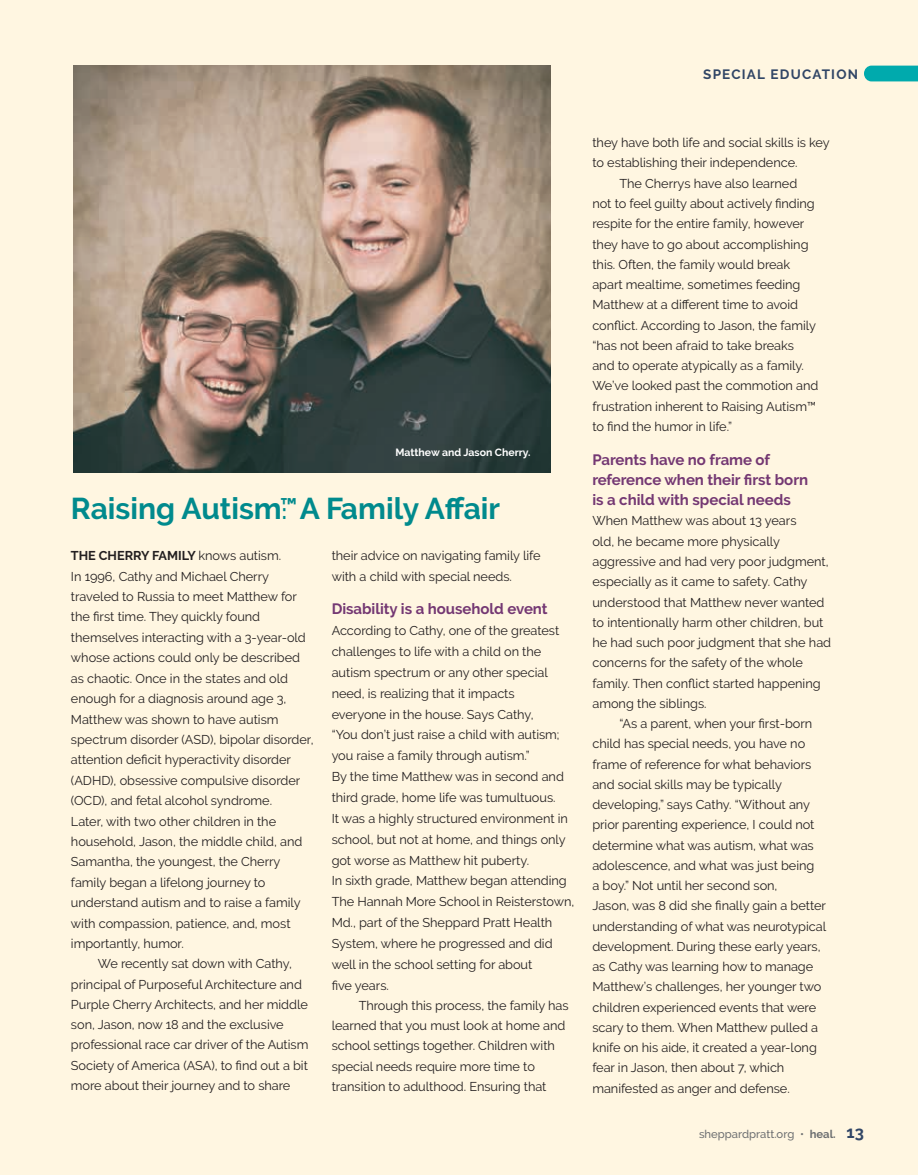
<style>
.page{position:relative;width:918px;height:1175px;background:#fff}
.page>*{position:absolute;margin:0;border:0;box-sizing:border-box;transform-origin:0 0}
.t1{font:700 30px "Raleway";color:#008a8d}
.t2{font:700 15px/20.2px "Raleway";letter-spacing:-.005em;color:#743873}
.t3{font:700 13.5px "Raleway";letter-spacing:.09em;color:#314666}
.t4{font:12.75px/20.2px "Raleway";letter-spacing:-.005em;color:#231f20}
.t5{font:700 12.75px "Raleway";letter-spacing:-.005em;color:#231f20}
.t6{font:500 11.25px "Raleway";color:#6d6f71}
.t7{font:700 10.5px "Raleway";color:#fff}
.s1{font-size:21px}
.s2{font-weight:400}
.s3{font-weight:700}
.s4{font-weight:700;font-size:16.5px;color:#314666}
</style>
<div class="page">
<div style="left:0;top:0;width:918px;height:1174px;background:#fff6e1"></div>
<svg style="left:864px;top:66px;width:54px;height:15px"></svg>
<img style="left:73px;top:66px;width:477px;height:406px">
<p class="t3" style="left:703px;top:66px;width:156px">SPECIAL EDUCATION</p>
<p class="t7" style="left:395px;top:446px;width:137px">Matthew and Jason Cherry.</p>
<h1 class="t1" style="left:71px;top:491px;width:431px">Raising Autism<sup>™</sup><span class="s1">:</span> A Family Affair</h1>
<p class="t5" style="left:71px;top:548px;width:212px">THE CHERRY FAMILY <span class="s2">knows autism.</span></p>
<p class="t4" style="left:71px;top:566px;width:200px">In 1996, Cathy and Michael Cherry</p>
<p class="t4" style="left:71px;top:586px;width:227px">traveled to Russia to meet Matthew for</p>
<p class="t4" style="left:71px;top:607px;width:191px">the first time. They quickly found</p>
<p class="t4" style="left:71px;top:627px;width:236px">themselves interacting with a 3-year-old</p>
<p class="t4" style="left:71px;top:647px;width:231px">whose actions could only be described</p>
<p class="t4" style="left:71px;top:668px;width:219px">as chaotic. Once in the states and old</p>
<p class="t4" style="left:71px;top:688px;width:217px">enough for a diagnosis around age 3,</p>
<p class="t4" style="left:71px;top:709px;width:209px">Matthew was shown to have autism</p>
<p class="t4" style="left:71px;top:729px;width:244px">spectrum disorder (ASD), bipolar disorder,</p>
<p class="t4" style="left:71px;top:749px;width:222px">attention deficit hyperactivity disorder</p>
<p class="t4" style="left:71px;top:770px;width:231px">(ADHD), obsessive compulsive disorder</p>
<p class="t4" style="left:71px;top:790px;width:203px">(OCD), and fetal alcohol syndrome.</p>
<p class="t4" style="left:71px;top:811px;width:207px">Later, with two other children in the</p>
<p class="t4" style="left:71px;top:831px;width:233px">household, Jason, the middle child, and</p>
<p class="t4" style="left:71px;top:851px;width:211px">Samantha, the youngest, the Cherry</p>
<p class="t4" style="left:71px;top:872px;width:196px">family began a lifelong journey to</p>
<p class="t4" style="left:71px;top:892px;width:231px">understand autism and to raise a family</p>
<p class="t4" style="left:71px;top:913px;width:221px">with compassion, patience, and, most</p>
<p class="t4" style="left:71px;top:933px;width:114px">importantly, humor.</p>
<p class="t4" style="left:98px;top:953px;width:195px">We recently sat down with Cathy,</p>
<p class="t4" style="left:71px;top:973px;width:233px">principal of Purposeful Architecture and</p>
<p class="t4" style="left:71px;top:994px;width:238px">Purple Cherry Architects, and her middle</p>
<p class="t4" style="left:71px;top:1014px;width:214px">son, Jason, now 18 and the exclusive</p>
<p class="t4" style="left:71px;top:1034px;width:239px">professional race car driver of the Autism</p>
<p class="t4" style="left:71px;top:1054px;width:239px">Society of America (ASA), to find out a bit</p>
<p class="t4" style="left:71px;top:1075px;width:221px">more about their journey and to share</p>
<p class="t4" style="left:332px;top:545px;width:210px">their advice on navigating family life with a child with special needs.</p>
<p class="t2" style="left:332px;top:599px;width:217px">Disability is a household event</p>
<p class="t4" style="left:332px;top:620px;width:244px;line-height:20.9px">According to Cathy, one of the greatest challenges to life with a child on the autism spectrum or any other special need, is realizing that it impacts<br>everyone in the house. Says Cathy,<br>“You don’t just raise a child with autism; you raise a family through autism.”<br>By the time Matthew was in second and third grade, home life was tumultuous.<br>It was a highly structured environment in school, but not at home, and things only got worse as Matthew hit puberty.<br>In sixth grade, Matthew began attending The Hannah More School in Reisterstown, Md., part of the Sheppard Pratt Health System, where he progressed and did well in the school setting for about<br>five years.</p>
<p class="t4" style="left:332px;top:995px;width:238px;text-indent:27px">Through this process, the family has learned that you must look at home and school settings together. Children with special needs require more time to transition to adulthood. Ensuring that</p>
<p class="t4" style="left:592px;top:133px;width:239px">they have both life and social skills is key</p>
<p class="t4" style="left:592px;top:153px;width:207px">to establishing their independence.</p>
<p class="t4" style="left:619px;top:173px;width:179px">The Cherrys have also learned</p>
<p class="t4" style="left:592px;top:193px;width:224px">not to feel guilty about actively finding</p>
<p class="t4" style="left:592px;top:214px;width:214px">respite for the entire family, however</p>
<p class="t4" style="left:592px;top:234px;width:218px">they have to go about accomplishing</p>
<p class="t4" style="left:592px;top:254px;width:199px">this. Often, the family would break</p>
<p class="t4" style="left:592px;top:274px;width:210px">apart mealtime, sometimes feeding</p>
<p class="t4" style="left:592px;top:294px;width:207px">Matthew at a different time to avoid</p>
<p class="t4" style="left:592px;top:315px;width:225px">conflict. According to Jason, the family</p>
<p class="t4" style="left:592px;top:335px;width:203px">“has not been afraid to take breaks</p>
<p class="t4" style="left:592px;top:355px;width:213px">and to operate atypically as a family.</p>
<p class="t4" style="left:592px;top:375px;width:228px">We’ve looked past the commotion and</p>
<p class="t4" style="left:592px;top:396px;width:225px">frustration inherent to Raising Autism™</p>
<p class="t4" style="left:592px;top:416px;width:141px">to find the humor in life.”</p>
<p class="t2" style="left:592px;top:449px;width:217px">Parents have no frame of reference when their first born is a child with special needs</p>
<p class="t4" style="left:592px;top:511px;width:240px">When Matthew was about 13 years<br>old, he became more physically aggressive and had very poor judgment, especially as it came to safety. Cathy understood that Matthew never wanted to intentionally harm other children, but he had such poor judgment that she had concerns for the safety of the whole family. Then conflict started happening among the siblings.</p>
<p class="t4" style="left:592px;top:713px;width:235px;text-indent:27px">“As a parent, when your first-born child has special needs, you have no frame of reference for what behaviors and social skills may be typically developing,” says Cathy. “Without any prior parenting experience, I could not determine what was autism, what was adolescence, and what was just being<br>a boy.” Not until her second son,<br>Jason, was 8 did she finally gain a better understanding of what was neurotypical development. During these early years, as Cathy was learning how to manage Matthew’s challenges, her younger two children experienced events that were scary to them. When Matthew pulled a knife on his aide, it created a year-long fear in Jason, then about 7, which manifested as anger and defense.</p>
<p class="t6" style="left:699px;top:1127px;width:167px">sheppardpratt.org • <span class="s3">heal.</span> <span class="s4">13</span></p>
</div>
